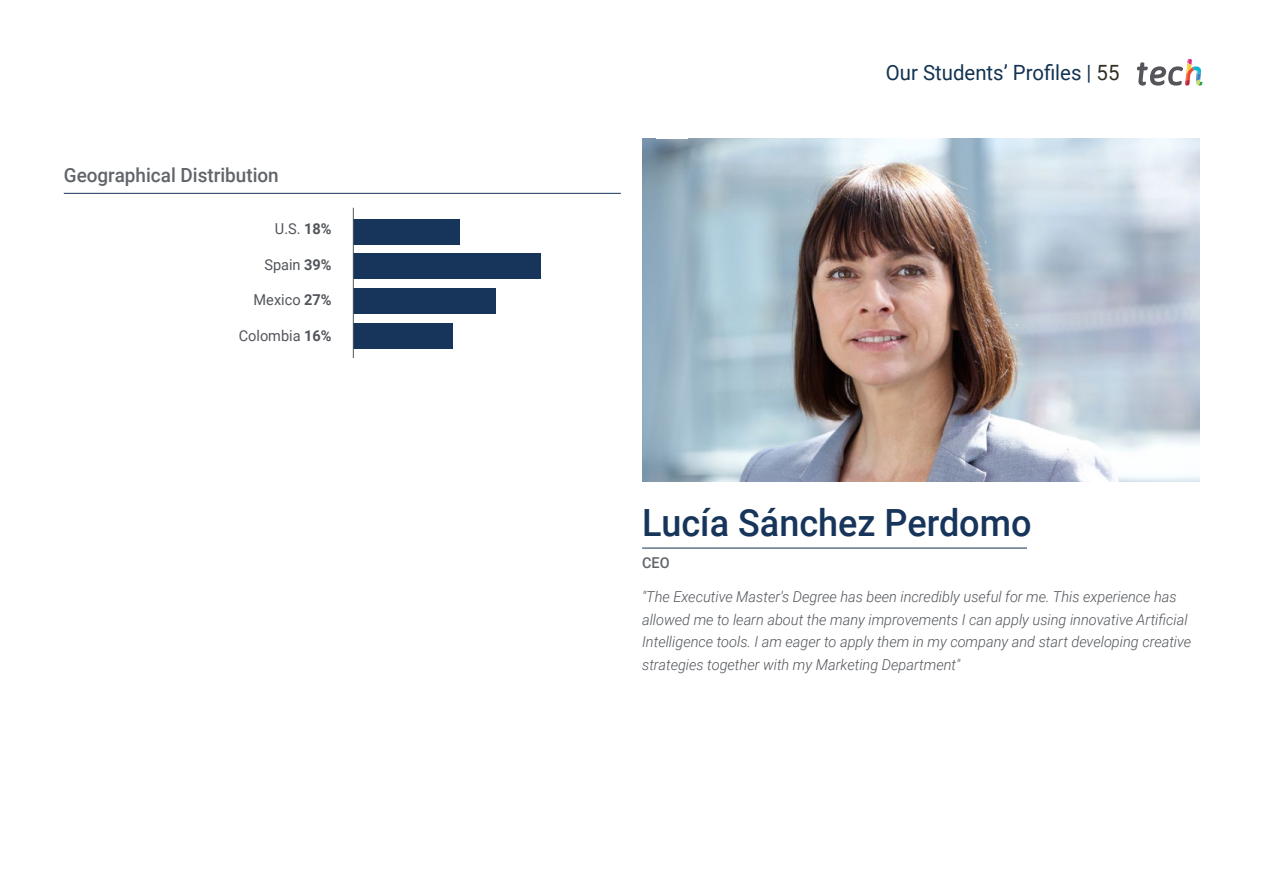
<style>
.page{position:relative;width:1263px;height:893px;background:#fff}
.page>*{position:absolute;margin:0;border:0;box-sizing:border-box;transform-origin:0 0}
.t1{font:500 37.5px "Roboto";color:#17355b;scale:.96 1}
.t2{font:21px "Roboto";color:#123352}
.t3{font:500 19.5px "Roboto";color:#61646a}
.t4{font:italic 300 15px/22.5px "Roboto";color:#52555b}
.t5{font:15px "Roboto";color:#52555b}
.t6{font:500 15px "Roboto";color:#61646a;scale:.96 1}
.s1{font-weight:700}
.s2{color:#312e20}
</style>
<div class="page">
<hr style="left:642px;top:548px;width:385px;height:1px;background:#123352">
<img style="left:642px;top:138px;width:557px;height:343px">
<hr style="left:64px;top:193px;width:557px;height:1px;background:#17355b">
<div style="left:353px;top:219px;width:107px;height:25px;background:#17355b"></div>
<div style="left:353px;top:254px;width:187px;height:25px;background:#17355b"></div>
<div style="left:353px;top:288px;width:143px;height:26px;background:#17355b"></div>
<div style="left:353px;top:323px;width:100px;height:26px;background:#17355b"></div>
<hr style="left:353px;top:208px;width:1px;height:150px;background:#52555b">
<svg style="left:1137px;top:59px;width:65px;height:27px"></svg>
<h3 class="t3" style="left:64px;top:161px;width:217px">Geographical Distribution</h3>
<p class="t5" style="left:275px;top:218px;width:58px">U.S. <span class="s1">18%</span></p>
<p class="t5" style="left:264px;top:254px;width:69px">Spain <span class="s1">39%</span></p>
<p class="t5" style="left:254px;top:289px;width:80px">Mexico <span class="s1">27%</span></p>
<p class="t5" style="left:239px;top:325px;width:95px">Colombia <span class="s1">16%</span></p>
<h2 class="t2" style="left:886px;top:57px;width:235px">Our Students’ Profiles | <span class="s2">55</span></h2>
<h1 class="t1" style="left:642px;top:496px;width:407px">Lucía Sánchez Perdomo</h1>
<p class="t6" style="left:642px;top:552px;width:30px">CEO</p>
<p class="t4" style="left:642px;top:585px;width:551px">"The Executive Master's Degree has been incredibly useful for me. This experience has allowed me to learn about the many improvements I can apply using innovative Artificial Intelligence tools. I am eager to apply them in my company and start developing creative strategies together with my Marketing Department"</p>
</div>
